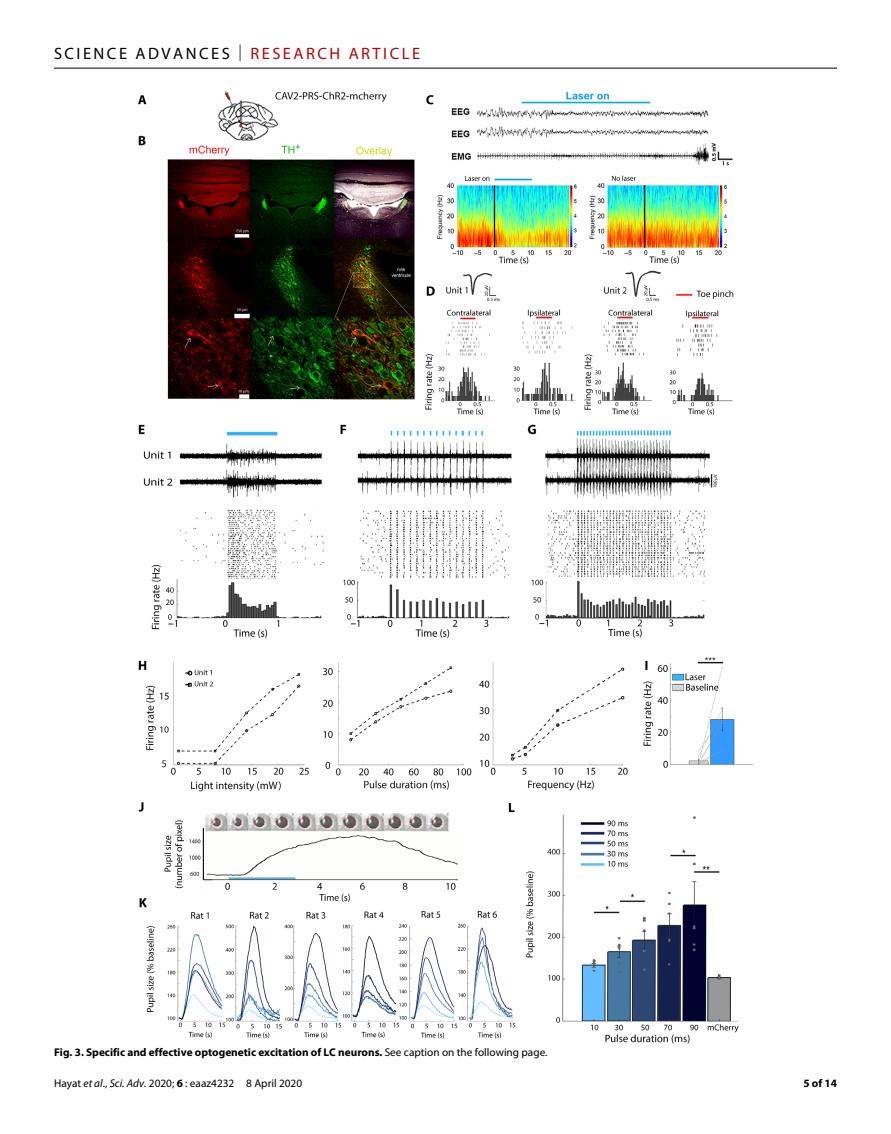
<style>
.page{position:relative;width:891px;height:1134px;background:#fff}
.page>*{position:absolute;margin:0;border:0;box-sizing:border-box;transform-origin:0 0}
.t1{font:16.5px "Myriad Pro";letter-spacing:.15em;color:#000}
.t2{font:700 11.25px "Myriad Pro";color:#000}
.t3{font:11.25px "Myriad Pro";color:#000}
.s1{font-weight:300}
.s2{color:#b10508}
.s3{font-weight:400}
.s4{font-style:italic}
.s5{font-weight:700}
</style>
<div class="page">
<hr style="left:54px;top:68px;width:783px;height:1px;background:#000">
<img style="left:138px;top:91px;width:616px;height:952px">
<h1 class="t1" style="left:54px;top:40px;width:368px">SCIENCE ADVANCES <span class="s1">|</span> <span class="s2">RESEARCH ARTICLE</span></h1>
<p class="t2" style="left:54px;top:1043px;width:495px">Fig. 3. Specific and effective optogenetic excitation of LC neurons. <span class="s3">See caption on the following page.</span></p>
<p class="t3" style="left:54px;top:1074px;width:250px">Hayat <span class="s4">et al</span>., <span class="s4">Sci. Adv.</span> 2020; <span class="s5">6</span> : eaaz4232 8 April 2020</p>
<p class="t2" style="left:803px;top:1074px;width:35px">5 of 14</p>
</div>
